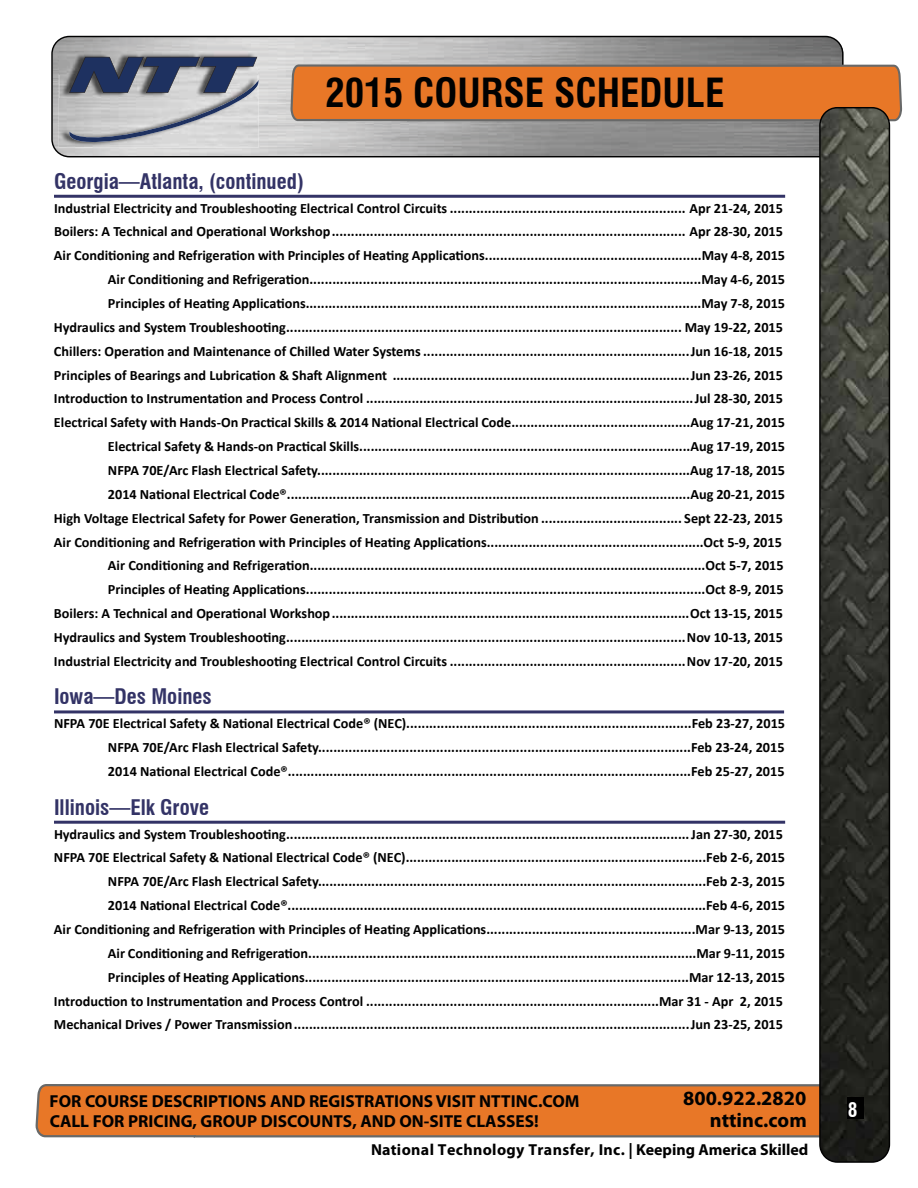
<style>
.page{position:relative;width:918px;height:1188px;background:#fff}
.page>*{position:absolute;margin:0;border:0;box-sizing:border-box;transform-origin:0 0}
.t1{font:700 condensed 39.15px "Swiss 721 BT";color:#010101}
.t2{font:700 condensed 21px "Swiss 721 BT";color:#336}
.t3{font:700 20.25px/21.8px "Myriad Pro";color:#010101;text-align:right}
.t4{font:700 condensed 19.5px "Swiss 721 BT";color:#fff}
.t5{font:700 condensed 18px "Swiss 721 BT";color:#fff}
.t6{font:700 17.4px/20.2px "Myriad Pro";color:#010101}
.t7{font:700 15.9px "Myriad Pro";letter-spacing:.02em;color:#010101}
.t8{font:700 14.25px/23.9px "Calibri";color:#000;text-align:right}
.s1{font-size:19.5px}
</style>
<div class="page">
<svg style="left:51px;top:36px;width:793px;height:121px;background:#a2a2a2"></svg>
<svg style="left:291px;top:64px;width:611px;height:57px;background:#dd762e"></svg>
<svg style="left:36px;top:1084px;width:783px;height:53px;background:#de762d"></svg>
<svg style="left:819px;top:107px;width:71px;height:1056px;background:#34352f"></svg>
<img style="left:59px;top:98px;width:200px;height:50px">
<img style="left:59px;top:52px;width:198px;height:46px">
<svg style="left:69px;top:57px;width:193px;height:90px;background:#969ba7"></svg>
<div style="left:848px;top:1097px;width:16px;height:22px;background:#000"></div>
<hr style="left:54px;top:195px;width:731px;height:3px;background:#336">
<hr style="left:54px;top:710px;width:730px;height:3px;background:#336">
<hr style="left:54px;top:821px;width:731px;height:3px;background:#336">
<h1 class="t1" style="left:325px;top:69px;width:401px">2015 COURSE SCHEDULE</h1>
<h2 class="t2" style="left:54px;top:169px;width:251px">Georgia—Atlanta, (continued)</h2>
<p class="t8" style="left:54px;top:196px;width:733px">Industrial Electricity and Troubleshooting Electrical Control Circuits .............................................................. Apr 21-24, 2015<br>Boilers: A Technical and Operational Workshop............................................................................................. Apr 28-30, 2015<br>Air Conditioning and Refrigeration with Principles of Heating Applications.........................................................May 4-8, 2015<br>Air Conditioning and Refrigeration.......................................................................................................May 4-6, 2015<br>Principles of Heating Applications........................................................................................................May 7-8, 2015<br>Hydraulics and System Troubleshooting........................................................................................................ May 19-22, 2015<br>Chillers: Operation and Maintenance of Chilled Water Systems ......................................................................Jun 16-18, 2015<br>Principles of Bearings and Lubrication &amp; Shaft Alignment ..............................................................................Jun 23-26, 2015<br>Introduction to Instrumentation and Process Control ......................................................................................Jul 28-30, 2015<br>Electrical Safety with Hands-On Practical Skills &amp; 2014 National Electrical Code...............................................Aug 17-21, 2015<br>Electrical Safety &amp; Hands-on Practical Skills.......................................................................................Aug 17-19, 2015<br>NFPA 70E/Arc Flash Electrical Safety..................................................................................................Aug 17-18, 2015<br>2014 National Electrical Code®..........................................................................................................Aug 20-21, 2015<br>High Voltage Electrical Safety for Power Generation, Transmission and Distribution ..................................... Sept 22-23, 2015<br>Air Conditioning and Refrigeration with Principles of Heating Applications.........................................................Oct 5-9, 2015<br>Air Conditioning and Refrigeration........................................................................................................Oct 5-7, 2015<br>Principles of Heating Applications.........................................................................................................Oct 8-9, 2015<br>Boilers: A Technical and Operational Workshop..............................................................................................Oct 13-15, 2015<br>Hydraulics and System Troubleshooting.........................................................................................................Nov 10-13, 2015<br>Industrial Electricity and Troubleshooting Electrical Control Circuits ..............................................................Nov 17-20, 2015</p>
<h2 class="t2" style="left:54px;top:684px;width:159px">Iowa—Des Moines</h2>
<p class="t8" style="left:108px;top:712px;width:679px;text-align:justify;text-indent:-54px">NFPA 70E Electrical Safety &amp; National Electrical Code® (NEC)...........................................................................Feb 23-27, 2015<br>NFPA 70E/Arc Flash Electrical Safety..................................................................................................Feb 23-24, 2015<br>2014 National Electrical Code®..........................................................................................................Feb 25-27, 2015</p>
<h2 class="t2" style="left:54px;top:794px;width:157px">Illinois—Elk Grove</h2>
<p class="t8" style="left:54px;top:822px;width:733px">Hydraulics and System Troubleshooting..........................................................................................................Jan 27-30, 2015<br>NFPA 70E Electrical Safety &amp; National Electrical Code® (NEC)...............................................................................Feb 2-6, 2015<br>NFPA 70E/Arc Flash Electrical Safety......................................................................................................Feb 2-3, 2015<br>2014 National Electrical Code®..............................................................................................................Feb 4-6, 2015<br>Air Conditioning and Refrigeration with Principles of Heating Applications.......................................................Mar 9-13, 2015<br>Air Conditioning and Refrigeration......................................................................................................Mar 9-11, 2015<br>Principles of Heating Applications.....................................................................................................Mar 12-13, 2015<br>Introduction to Instrumentation and Process Control .............................................................................Mar 31 - Apr 2, 2015<br>Mechanical Drives / Power Transmission........................................................................................................Jun 23-25, 2015</p>
<h3 class="t3" style="left:683px;top:1087px;width:125px">800.922.2820 nttinc.com</h3>
<p class="t6" style="left:50px;top:1090px;width:531px">FOR COURSE DESCRIPTIONS AND REGISTRATIONS VISIT NTTINC.COM<br>CALL FOR PRICING, GROUP DISCOUNTS, AND ON-SITE CLASSES!</p>
<p class="t7" style="left:371px;top:1139px;width:439px">National Technology Transfer, Inc. | Keeping America Skilled</p>
<p class="t5" style="left:844px;top:1091px;width:15px">8<span class="s1">8</span></p>
<h3 class="t4" style="left:848px;top:1097px;width:14px">81</h3>
</div>
